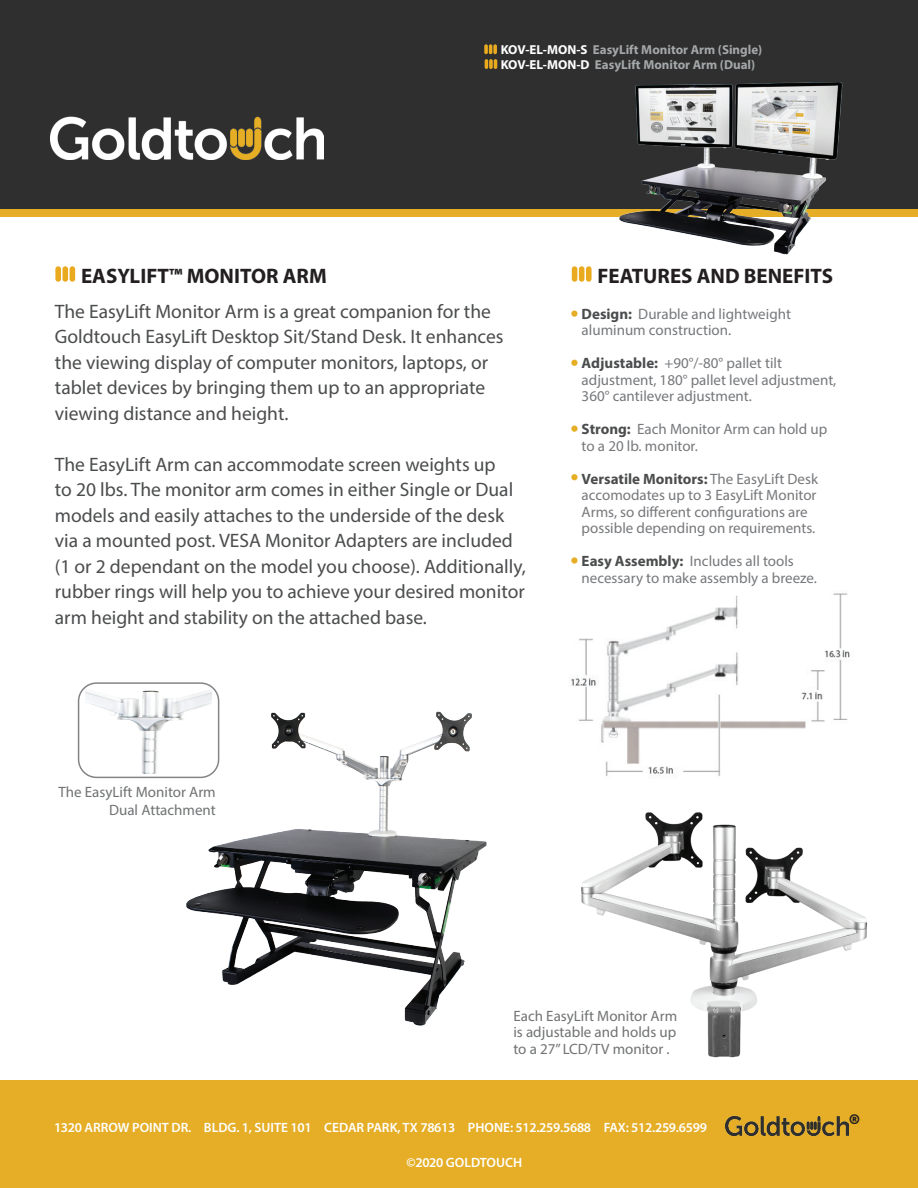
<style>
.page{position:relative;width:918px;height:1188px;background:#fff}
.page>*{position:absolute;margin:0;border:0;box-sizing:border-box;transform-origin:0 0}
.t1{font:700 21px "Myriad Pro";color:#231f20}
.t2{font:19.5px/25.5px "Myriad Pro";color:#4b4c4d}
.t3{font:15px/16.5px "Myriad Pro";color:#76787b}
.t4{font:15px/16.5px "Myriad Pro";color:#707273;text-align:justify}
.t5{font:600 13.5px "Myriad Pro";letter-spacing:-.01em;color:#fff}
.t6{font:13.5px "Museo Sans 900";color:#231f20}
.t7{font:700 13.05px "Myriad Pro";color:#a5a8ab}
.s1{color:#fff}
.s2{font-weight:700;color:#4b4c4d}
</style>
<div class="page">
<img style="left:581px;top:812px;width:286px;height:246px">
<div style="left:0;top:0;width:918px;height:216px;background:#2e2f2e"></div>
<div style="left:0;top:209px;width:918px;height:8px;background:#e5ae26"></div>
<div style="left:0;top:1080px;width:918px;height:108px;background:#e5ae26"></div>
<div style="left:571px;top:311px;width:7px;height:6px;background:#e5ae26;border-radius:50%"></div>
<div style="left:571px;top:360px;width:7px;height:6px;background:#e5ae26;border-radius:50%"></div>
<div style="left:62px;top:266px;width:6px;height:16px;background:#eaaa20;border-radius:3px"></div>
<div style="left:55px;top:266px;width:6px;height:16px;background:#eaaa20;border-radius:3px"></div>
<div style="left:70px;top:266px;width:5px;height:16px;background:#eaaa20;border-radius:3px"></div>
<div style="left:579px;top:266px;width:5px;height:16px;background:#eaaa20;border-radius:3px"></div>
<div style="left:572px;top:266px;width:5px;height:16px;background:#eaaa20;border-radius:3px"></div>
<div style="left:586px;top:266px;width:6px;height:16px;background:#eaaa20;border-radius:3px"></div>
<div style="left:571px;top:426px;width:7px;height:6px;background:#e5ae26;border-radius:50%"></div>
<div style="left:571px;top:474px;width:7px;height:6px;background:#e5ae26;border-radius:50%"></div>
<img style="left:726px;top:1116px;width:122px;height:19px">
<img style="left:50px;top:116px;width:273px;height:44px">
<svg style="left:485px;top:44px;width:12px;height:25px"></svg>
<img style="left:619px;top:82px;width:223px;height:173px">
<img style="left:571px;top:593px;width:279px;height:183px">
<img style="left:155px;top:702px;width:419px;height:324px">
<img style="left:86px;top:685px;width:126px;height:88px">
<svg style="left:571px;top:557px;width:7px;height:7px"></svg>
<div style="left:78px;top:682px;width:141px;height:96px;border:2px solid #838483;border-radius:18px"></div>
<p class="t7" style="left:501px;top:41px;width:263px"><span class="s1">KOV-EL-MON-S</span> EasyLift Monitor Arm (Single)</p>
<p class="t7" style="left:501px;top:56px;width:256px"><span class="s1">KOV-EL-MON-D</span> EasyLift Monitor Arm (Dual)</p>
<p class="t1" style="left:81px;top:262px;width:247px">EASYLIFT™ MONITOR ARM</p>
<p class="t1" style="left:597px;top:262px;width:237px">FEATURES AND BENEFITS</p>
<p class="t2" style="left:55px;top:298px;width:450px">The EasyLift Monitor Arm is a great companion for the Goldtouch EasyLift Desktop Sit/Stand Desk. It enhances the viewing display of computer monitors, laptops, or tablet devices by bringing them up to an appropriate viewing distance and height.</p>
<p class="t2" style="left:55px;top:451px;width:472px">The EasyLift Arm can accommodate screen weights up<br>to 20 lbs. The monitor arm comes in either Single or Dual models and easily attaches to the underside of the desk via a mounted post. VESA Monitor Adapters are included (1 or 2 dependant on the model you choose). Additionally, rubber rings will help you to achieve your desired monitor arm height and stability on the attached base.</p>
<p class="t3" style="left:582px;top:305px;width:211px"><span class="s2">Design:</span> Durable and lightweight aluminum construction.</p>
<p class="t3" style="left:582px;top:355px;width:256px"><span class="s2">Adjustable:</span> +90°/-80° pallet tilt adjustment, 180° pallet level adjustment,<br>360° cantilever adjustment.</p>
<p class="t3" style="left:582px;top:421px;width:247px"><span class="s2">Strong:</span> Each Monitor Arm can hold up to a 20 lb. monitor.</p>
<p class="t3" style="left:582px;top:470px;width:238px"><span class="s2">Versatile Monitors:</span> The EasyLift Desk accomodates up to 3 EasyLift Monitor Arms, so different configurations are possible depending on requirements.</p>
<p class="t3" style="left:582px;top:553px;width:237px"><span class="s2">Easy Assembly:</span> Includes all tools necessary to make assembly a breeze.</p>
<p class="t4" style="left:59px;top:783px;width:159px;line-height:18px;text-align:right">The EasyLift Monitor Arm<br>Dual Attachment</p>
<p class="t4" style="left:513px;top:1007px;width:165px">Each EasyLift Monitor Arm is adjustable and holds up to a 27” LCD/TV monitor .</p>
<p class="t5" style="left:54px;top:1119px;width:655px">1320 ARROW POINT DR. BLDG. 1, SUITE 101 CEDAR PARK, TX 78613 PHONE: 512.259.5688 FAX: 512.259.6599</p>
<p class="t5" style="left:407px;top:1154px;width:117px">©2020 GOLDTOUCH</p>
<p class="t6" style="left:849px;top:1112px;width:12px">®</p>
</div>
